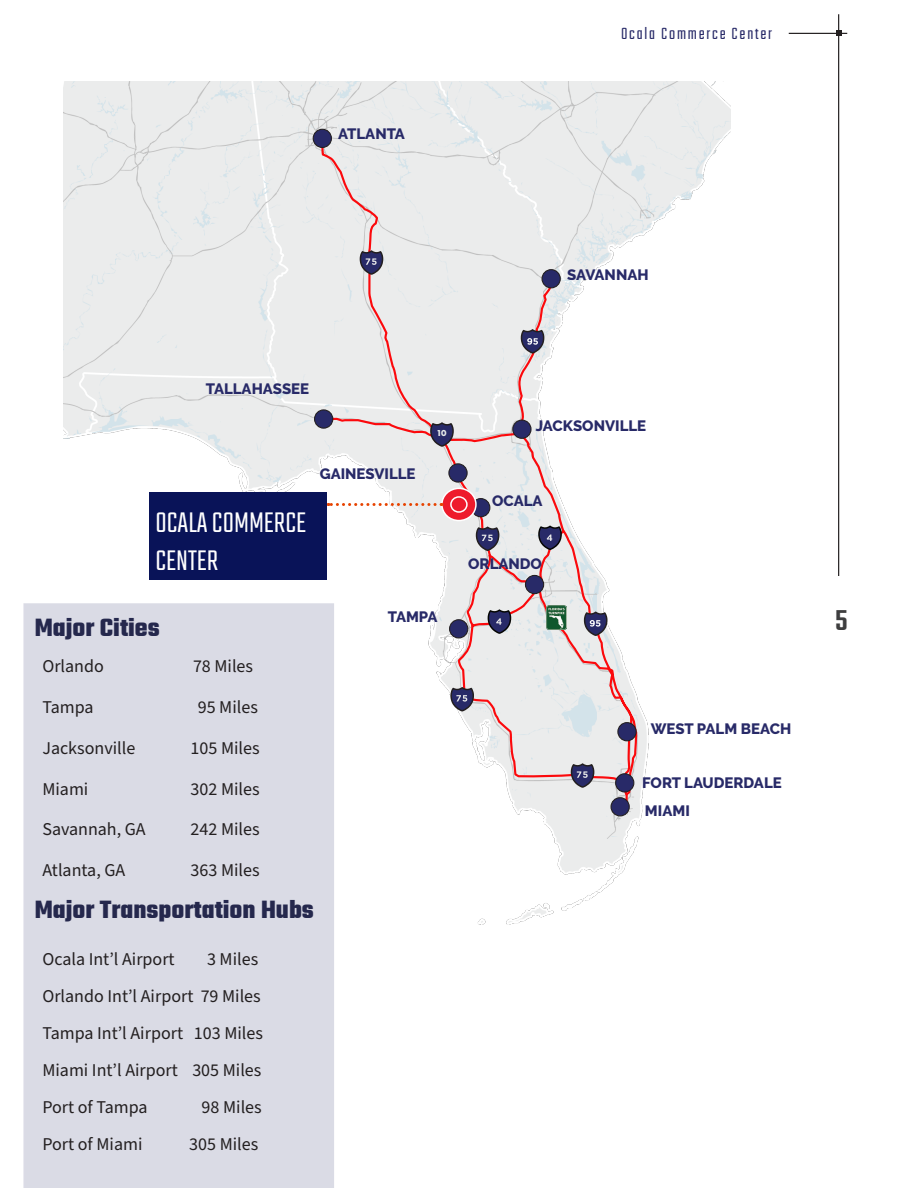
<style>
.page{position:relative;width:918px;height:1188px;background:#fff}
.page>*{position:absolute;margin:0;border:0;box-sizing:border-box;transform-origin:0 0}
.Title_page{font:300 31.5px/37.8px "Teko";color:#fff}
.t1{font:500 31.5px "Teko";color:#3e3e3f}
.t2{font:700 27px "Teko";color:#25284d}
.t3{font:18px "Source Sans Pro";color:#231f20}
.t4{font:300 18px "Teko";letter-spacing:.1em;color:#282a68}
.t5{font:800 15px "Raleway";color:#282a68}
.t6{font:700 9px "Futura PT";color:#e6eae9}
</style>
<div class="page">
<img style="left:64px;top:81px;width:667px;height:844px">
<svg style="left:319px;top:143px;width:319px;height:663px"></svg>
<div style="left:313px;top:129px;width:18px;height:18px;background:#282a68;border-radius:50%"></div>
<div style="left:313px;top:129px;width:19px;height:19px;border:1px solid #231f20;border-radius:50%"></div>
<div style="left:542px;top:270px;width:18px;height:18px;background:#282a68;border-radius:50%"></div>
<div style="left:542px;top:269px;width:19px;height:19px;border:1px solid #231f20;border-radius:50%"></div>
<div style="left:315px;top:410px;width:18px;height:18px;background:#282a68;border-radius:50%"></div>
<div style="left:314px;top:409px;width:19px;height:20px;border:1px solid #231f20;border-radius:50%"></div>
<div style="left:513px;top:420px;width:18px;height:18px;background:#282a68;border-radius:50%"></div>
<div style="left:512px;top:420px;width:20px;height:19px;border:1px solid #231f20;border-radius:50%"></div>
<div style="left:449px;top:464px;width:18px;height:18px;background:#282a68;border-radius:50%"></div>
<div style="left:448px;top:463px;width:20px;height:20px;border:1px solid #231f20;border-radius:50%"></div>
<div style="left:525px;top:575px;width:19px;height:19px;background:#282a68;border-radius:50%"></div>
<div style="left:525px;top:575px;width:19px;height:19px;border:1px solid #231f20;border-radius:50%"></div>
<div style="left:450px;top:620px;width:18px;height:18px;background:#282a68;border-radius:50%"></div>
<div style="left:449px;top:619px;width:19px;height:19px;border:1px solid #231f20;border-radius:50%"></div>
<div style="left:618px;top:723px;width:18px;height:18px;background:#282a68;border-radius:50%"></div>
<div style="left:617px;top:722px;width:20px;height:19px;border:1px solid #231f20;border-radius:50%"></div>
<div style="left:611px;top:798px;width:18px;height:18px;background:#282a68;border-radius:50%"></div>
<div style="left:610px;top:797px;width:20px;height:19px;border:1px solid #231f20;border-radius:50%"></div>
<div style="left:616px;top:774px;width:18px;height:18px;background:#282a68;border-radius:50%"></div>
<div style="left:615px;top:773px;width:19px;height:20px;border:1px solid #231f20;border-radius:50%"></div>
<svg style="left:537px;top:524px;width:26px;height:27px"></svg>
<svg style="left:429px;top:421px;width:26px;height:27px"></svg>
<svg style="left:475px;top:525px;width:25px;height:27px"></svg>
<img style="left:546px;top:606px;width:20px;height:24px">
<svg style="left:583px;top:610px;width:25px;height:27px"></svg>
<svg style="left:487px;top:608px;width:25px;height:27px"></svg>
<svg style="left:449px;top:686px;width:26px;height:27px"></svg>
<svg style="left:570px;top:762px;width:25px;height:27px"></svg>
<svg style="left:359px;top:249px;width:25px;height:27px"></svg>
<svg style="left:520px;top:328px;width:25px;height:27px"></svg>
<div style="left:472px;top:499px;width:18px;height:18px;background:#282a68;border-radius:50%"></div>
<div style="left:471px;top:498px;width:19px;height:19px;border:1px solid #231f20;border-radius:50%"></div>
<div style="left:442px;top:488px;width:34px;height:33px;background:#ee1b2c;border-radius:50%"></div>
<div style="left:441px;top:488px;width:36px;height:33px;border:2px solid #fff;border-radius:50%"></div>
<svg style="left:328px;top:503px;width:107px;height:3px"></svg>
<div style="left:450px;top:496px;width:18px;height:17px;border:2px solid #fff;border-radius:50%"></div>
<div style="left:149px;top:492px;width:177px;height:88px;background:#091358"></div>
<svg style="left:836px;top:31px;width:6px;height:5px"></svg>
<hr style="left:838px;top:14px;width:1px;height:562px;background:#231f20">
<hr style="left:789px;top:33px;width:58px;height:1px;background:#231f20">
<div style="left:23px;top:603px;width:311px;height:585px;background:#dadbe5"></div>
<p class="t5" style="left:338px;top:125px;width:68px">ATLANTA</p>
<p class="t4" style="left:621px;top:24px;width:153px">Ocala Commerce Center</p>
<p class="t5" style="left:567px;top:266px;width:83px">SAVANNAH</p>
<p class="t5" style="left:206px;top:380px;width:105px">TALLAHASSEE</p>
<p class="Title_page" style="left:155px;top:506px;width:152px">OCALA COMMERCE<br>CENTER</p>
<p class="t5" style="left:320px;top:465px;width:97px">GAINESVILLE</p>
<p class="t6" style="left:437px;top:427px;width:12px">10</p>
<p class="t2" style="left:35px;top:610px;width:126px">Major Cities</p>
<p class="t3" style="left:42px;top:654px;width:63px">Orlando</p>
<p class="t3" style="left:193px;top:654px;width:62px">78 Miles</p>
<p class="t3" style="left:42px;top:695px;width:53px">Tampa</p>
<p class="t3" style="left:198px;top:695px;width:62px">95 Miles</p>
<p class="t3" style="left:42px;top:736px;width:94px">Jacksonville</p>
<p class="t3" style="left:191px;top:736px;width:71px">105 Miles</p>
<p class="t3" style="left:42px;top:777px;width:47px">Miami</p>
<p class="t3" style="left:191px;top:777px;width:71px">302 Miles</p>
<p class="t3" style="left:42px;top:817px;width:105px">Savannah, GA</p>
<p class="t3" style="left:191px;top:817px;width:71px">242 Miles</p>
<p class="t3" style="left:42px;top:858px;width:84px">Atlanta, GA</p>
<p class="t3" style="left:191px;top:858px;width:71px">363 Miles</p>
<p class="t5" style="left:388px;top:609px;width:51px">TAMPA</p>
<p class="t2" style="left:35px;top:892px;width:281px">Major Transportation Hubs</p>
<p class="t3" style="left:42px;top:947px;width:134px">Ocala Int’l Airport</p>
<p class="t3" style="left:207px;top:947px;width:53px">3 Miles</p>
<p class="t3" style="left:42px;top:984px;width:220px">Orlando Int’l Airport 79 Miles</p>
<p class="t3" style="left:42px;top:1021px;width:222px">Tampa Int’l Airport 103 Miles</p>
<p class="t3" style="left:42px;top:1058px;width:220px">Miami Int’l Airport 305 Miles</p>
<p class="t3" style="left:42px;top:1095px;width:107px">Port of Tampa</p>
<p class="t3" style="left:202px;top:1095px;width:62px">98 Miles</p>
<p class="t3" style="left:42px;top:1132px;width:102px">Port of Miami</p>
<p class="t3" style="left:189px;top:1132px;width:71px">305 Miles</p>
<p class="t5" style="left:536px;top:417px;width:112px">JACKSONVILLE</p>
<p class="t5" style="left:492px;top:493px;width:52px">OCALA</p>
<p class="t5" style="left:468px;top:555px;width:75px">ORLANDO</p>
<p class="t5" style="left:651px;top:720px;width:142px">WEST PALM BEACH</p>
<p class="t5" style="left:642px;top:775px;width:141px">FORT LAUDERDALE</p>
<p class="t5" style="left:645px;top:802px;width:46px">MIAMI</p>
<h1 class="t1" style="left:835px;top:602px;width:14px">5</h1>
</div>
